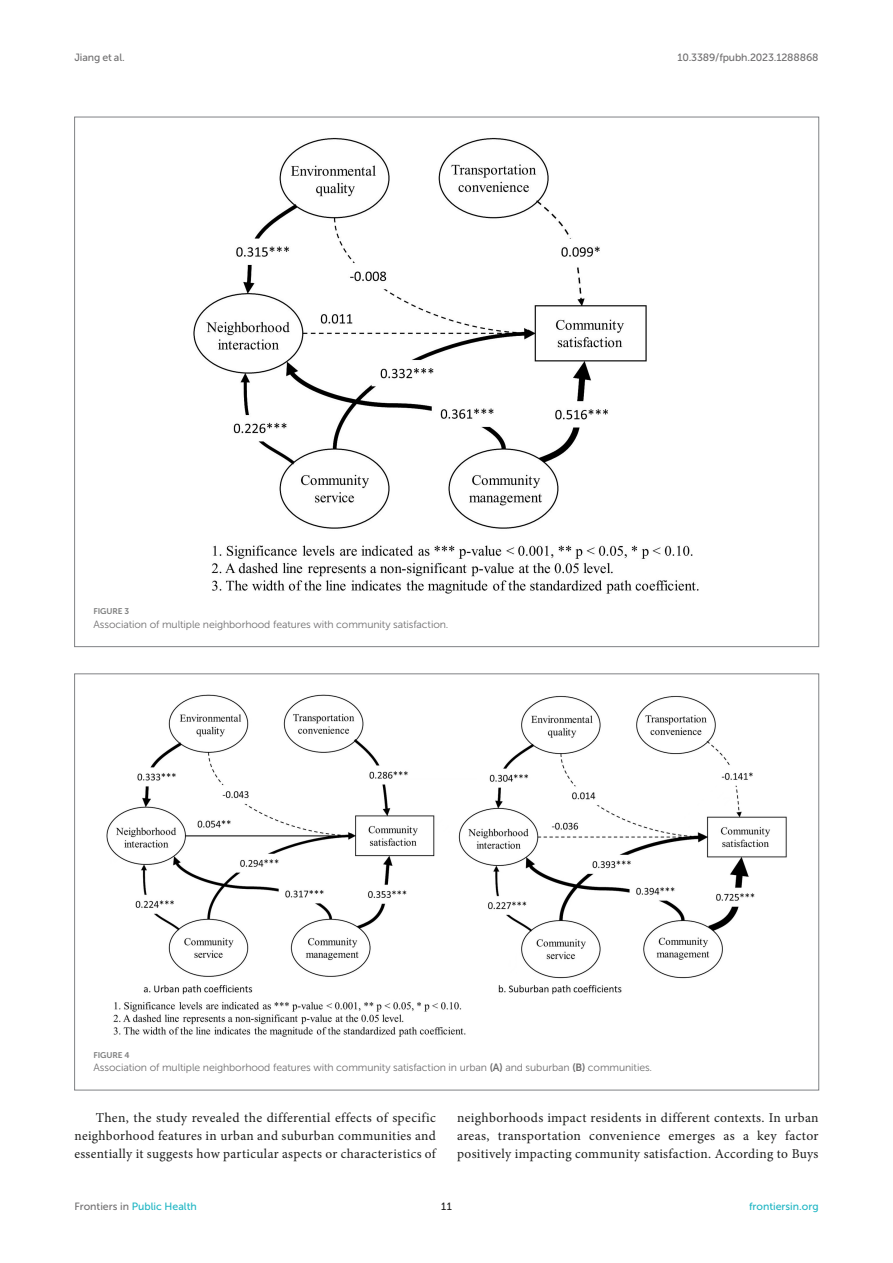
<style>
.page{position:relative;width:893px;height:1263px;background:#fff}
.page>*{position:absolute;margin:0;border:0;box-sizing:border-box;transform-origin:0 0}
.TEXT{font:13.5px/18px "Minion Pro";letter-spacing:.025em;color:#1b1c1b;text-align:justify}
.FIG_LEG{font:10.5px "Museo Sans 300";letter-spacing:-.01em;color:#706f70}
.t1{font:10.5px "Museo Sans 500";color:#1db5c3}
.t2{font:10.5px "Museo Sans 500";letter-spacing:-.015em;color:#706f70}
.t3{font:10.5px "Museo Sans 500";color:#1b1c1b}
.FIG_HD{font:8.25px "Museo Sans 700";letter-spacing:-.01em;color:#7e7f7f}
.s1{font-family:"Museo Sans 700"}
.s2{color:#706f70}
</style>
<div class="page">
<img style="left:193px;top:137px;width:506px;height:457px">
<img style="left:106px;top:694px;width:681px;height:343px">
<p class="t2" style="left:74px;top:51px;width:52px">Jiang et al.</p>
<p class="t2" style="left:677px;top:51px;width:143px">10.3389/fpubh.2023.1288868</p>
<p class="FIG_HD" style="left:94px;top:607px;width:37px">FIGURE 3</p>
<p class="FIG_LEG" style="left:94px;top:618px;width:356px">Association of multiple neighborhood features with community satisfaction.</p>
<p class="FIG_HD" style="left:94px;top:1050px;width:37px">FIGURE 4</p>
<p class="FIG_LEG" style="left:94px;top:1062px;width:560px">Association of multiple neighborhood features with community satisfaction in urban <span class="s1">(A)</span> and suburban <span class="s1">(B)</span> communities.</p>
<p class="TEXT" style="left:74px;top:1109px;width:363px;text-indent:21px">Then, the study revealed the differential effects of specific neighborhood features in urban and suburban communities and essentially it suggests how particular aspects or characteristics of</p>
<p class="TEXT" style="left:457px;top:1109px;width:363px">neighborhoods impact residents in different contexts. In urban areas, transportation convenience emerges as a key factor positively impacting community satisfaction. According to Buys</p>
<p class="t1" style="left:74px;top:1200px;width:124px"><span class="s2">Frontiers in</span> Public Health</p>
<p class="t3" style="left:441px;top:1200px;width:12px">11</p>
<p class="t1" style="left:749px;top:1200px;width:71px">frontiersin.org</p>
</div>
